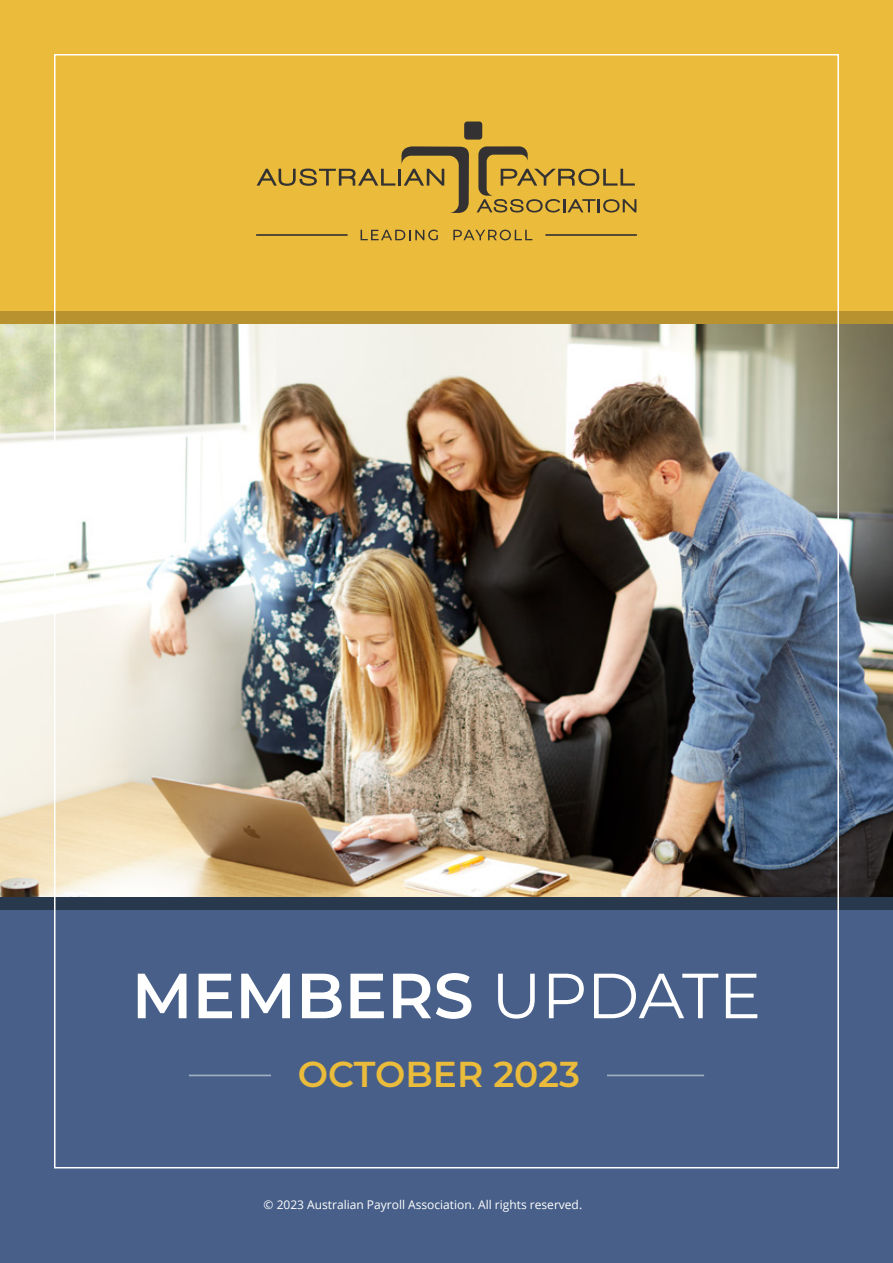
<style>
.page{position:relative;width:893px;height:1263px;background:#486089}
.page>*{position:absolute;margin:0;border:0;box-sizing:border-box;transform-origin:0 0}
.t1{font:600 63.6px "Montserrat";color:#fff}
.t2{font:600 36px "Montserrat";color:#ebbc3b}
.t3{font:12px "Open Sans";color:#fff}
.s1{font-weight:400}
</style>
<div class="page">
<div style="left:0;top:0;width:893px;height:374px;background:#ebbc3b"></div>
<img style="left:0;top:324px;width:893px;height:573px">
<svg style="left:257px;top:169px;width:138px;height:17px"></svg>
<hr style="left:398px;top:169px;width:3px;height:17px;background:#333132">
<div style="left:464px;top:122px;width:18px;height:18px;background:#333132;border-radius:3px"></div>
<svg style="left:401px;top:146px;width:68px;height:67px"></svg>
<svg style="left:477px;top:146px;width:159px;height:66px"></svg>
<hr style="left:256px;top:234px;width:92px;height:2px;background:#333132">
<hr style="left:545px;top:234px;width:92px;height:2px;background:#333132">
<svg style="left:361px;top:230px;width:77px;height:10px"></svg>
<svg style="left:453px;top:230px;width:79px;height:10px"></svg>
<div style="left:0;top:311px;width:893px;height:13px;background:#b8922e"></div>
<div style="left:0;top:897px;width:893px;height:13px;background:#29394d"></div>
<hr style="left:189px;top:1074px;width:515px;height:2px;background:#a0aec1">
<div style="left:271px;top:1052px;width:336px;height:47px;background:#486089"></div>
<h1 class="t1" style="left:132px;top:950px;width:631px">MEMBERS <span class="s1">UPDATE</span></h1>
<h2 class="t2" style="left:298px;top:1049px;width:284px">OCTOBER 2023</h2>
<p class="t3" style="left:264px;top:1196px;width:320px">© 2023 Australian Payroll Association. All rights reserved.</p>
</div>
